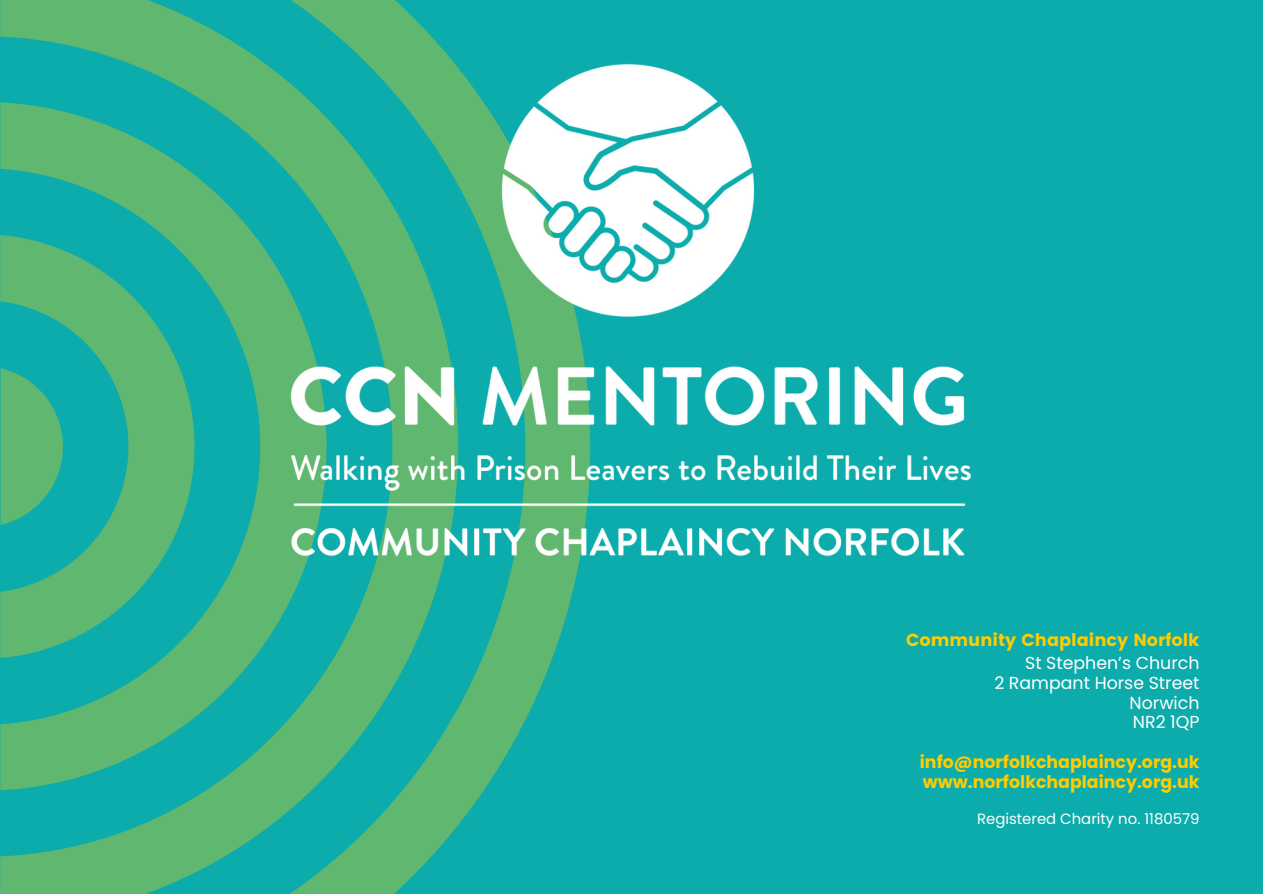
<style>
.page{position:relative;width:1263px;height:894px;background:#fff}
.page>*{position:absolute;margin:0;border:0;box-sizing:border-box;transform-origin:0 0}
.t1{font:700 17.4px "Poppins";color:#fecc00}
.t2{font:17.4px "Poppins";color:#fff}
.t3{font:17.4px "Poppins";color:#fc0}
.t4{font:14.85px "Poppins";color:#fff}
</style>
<div class="page">
<div style="left:0;top:0;width:1263px;height:893px;background:#0bacab"></div>
<svg style="left:0;top:0;width:557px;height:893px"></svg>
<img style="left:156px;top:0;width:815px;height:646px">
<p class="t3" style="left:906px;top:630px;width:295px">Community Chaplaincy Norfolk</p>
<p class="t2" style="left:1025px;top:650px;width:176px">St Stephen’s Church</p>
<p class="t2" style="left:994px;top:670px;width:207px">2 Rampant Horse Street</p>
<p class="t2" style="left:1130px;top:690px;width:71px">Norwich</p>
<p class="t2" style="left:1133px;top:710px;width:68px">NR2 1QP</p>
<p class="t1" style="left:920px;top:749px;width:281px">info@norfolkchaplaincy.org.uk</p>
<p class="t1" style="left:923px;top:769px;width:278px">www.norfolkchaplaincy.org.uk</p>
<p class="t4" style="left:977px;top:808px;width:224px">Registered Charity no. 1180579</p>
</div>
